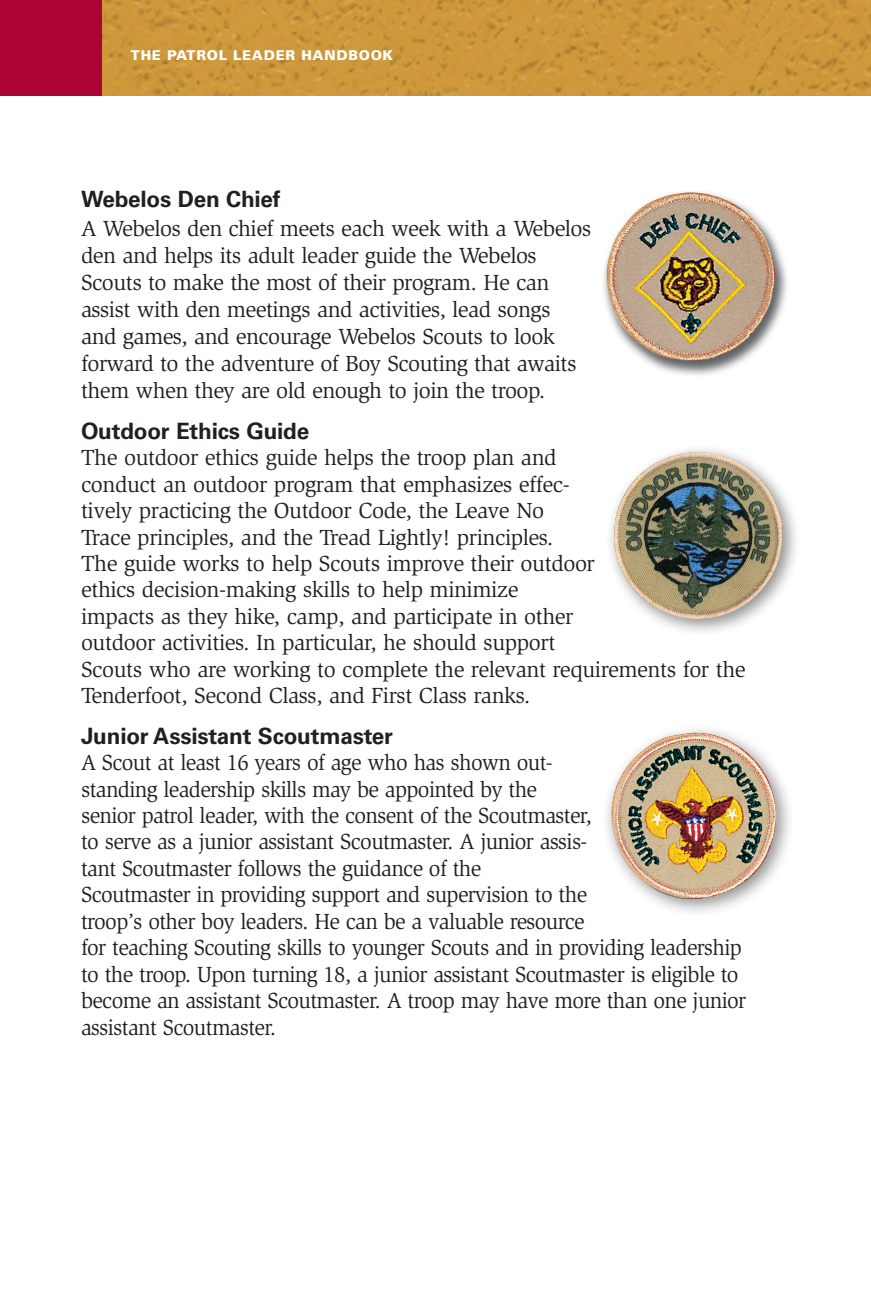
<style>
.page{position:relative;width:871px;height:1296px;background:#fff}
.page>*{position:absolute;margin:0;border:0;box-sizing:border-box;transform-origin:0 0}
.Paragraph_no_indent{font:22.5px/26.6px "Slimbach Std";letter-spacing:-.025em;color:#231f20}
.Paragraph_no_indent-2{font:700 22.5px "Univers LT Std";letter-spacing:-.01em;color:#231f20}
._3{font:700 22.5px "Univers LT Std";letter-spacing:-.01em;color:#231f20}
.Chapter_Folios{font:900 13.5px "Univers";letter-spacing:.05em;color:#fff}
</style>
<div class="page">
<img style="left:101px;top:0;width:770px;height:96px">
<div style="left:0;top:0;width:101px;height:96px;background:#ab0333"></div>
<img style="left:597px;top:181px;width:198px;height:198px;border-radius:99px">
<div style="left:604px;top:443px;width:197px;height:194px;background:#231f20;opacity:.5"></div>
<img style="left:614px;top:452px;width:169px;height:167px">
<img style="left:606px;top:730px;width:184px;height:178px">
<p class="Chapter_Folios" style="left:131px;top:47px;width:264px">THE PATROL LEADER HANDBOOK</p>
<p class="_3" style="left:81px;top:186px;width:201px">Webelos Den Chief</p>
<p class="Paragraph_no_indent" style="left:81px;top:215px;width:512px">A Webelos den chief meets each week with a Webelos den and helps its adult leader guide the Webelos Scouts to make the most of their program. He can assist with den meetings and activities, lead songs and games, and encourage Webelos Scouts to look forward to the adventure of Boy Scouting that awaits them when they are old enough to join the troop.</p>
<p class="Paragraph_no_indent-2" style="left:81px;top:418px;width:230px">Outdoor Ethics Guide</p>
<p class="Paragraph_no_indent" style="left:81px;top:445px;width:666px">The outdoor ethics guide helps the troop plan and<br>conduct an outdoor program that emphasizes effec-<br>tively practicing the Outdoor Code, the Leave No<br>Trace principles, and the Tread Lightly! principles.<br>The guide works to help Scouts improve their outdoor<br>ethics decision-making skills to help minimize<br>impacts as they hike, camp, and participate in other<br>outdoor activities. In particular, he should support<br>Scouts who are working to complete the relevant requirements for the Tenderfoot, Second Class, and First Class ranks.</p>
<p class="Paragraph_no_indent-2" style="left:81px;top:723px;width:313px">Junior Assistant Scoutmaster</p>
<p class="Paragraph_no_indent" style="left:81px;top:749px;width:667px">A Scout at least 16 years of age who has shown out-<br>standing leadership skills may be appointed by the<br>senior patrol leader, with the consent of the Scoutmaster,<br>to serve as a junior assistant Scoutmaster. A junior assis-<br>tant Scoutmaster follows the guidance of the<br>Scoutmaster in providing support and supervision to the<br>troop’s other boy leaders. He can be a valuable resource<br>for teaching Scouting skills to younger Scouts and in providing leadership to the troop. Upon turning 18, a junior assistant Scoutmaster is eligible to become an assistant Scoutmaster. A troop may have more than one junior assistant Scoutmaster.</p>
</div>
